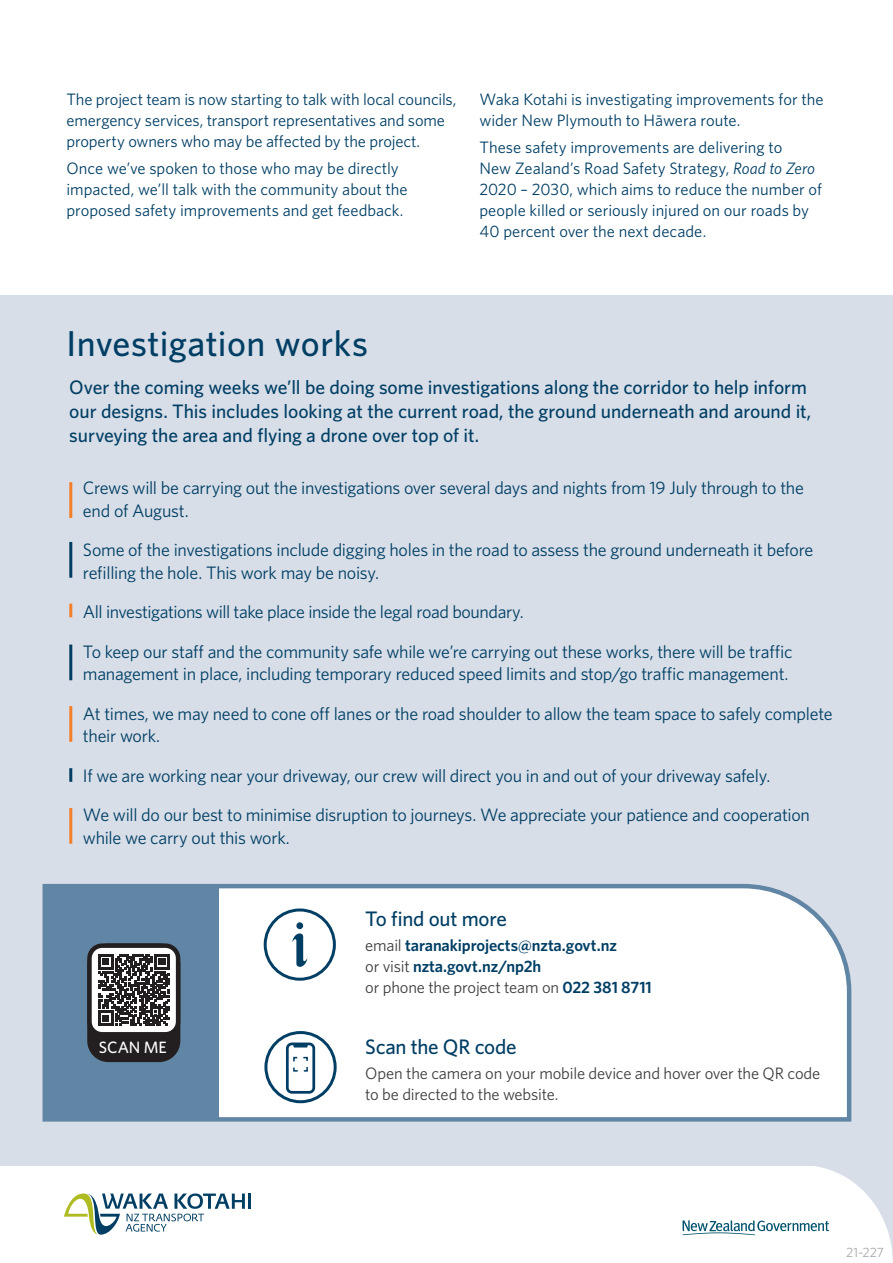
<style>
.page{position:relative;width:893px;height:1263px;background:#fff}
.page>*{position:absolute;margin:0;border:0;box-sizing:border-box;transform-origin:0 0}
.t1{font:500 36px "Whitney";letter-spacing:.01em;color:#003e64}
.t2{font:500 21px "Whitney";letter-spacing:-.01em;color:#003e64}
.t3{font:500 19.5px/24px "Whitney";letter-spacing:-.005em;color:#003e64}
.t4{font:18px/39.5px "Whitney";letter-spacing:-.015em;color:#003e64}
.t5{font:16.5px/21px "Whitney";letter-spacing:-.005em;color:#003e64}
.t6{font:600 16.5px/21px "Whitney";letter-spacing:-.005em;color:#003e64}
.t7{font:16.5px/21px "Whitney";letter-spacing:-.01em;color:#3e3e3f}
.t8{font:500 16.35px "Whitney";letter-spacing:-.005em;color:#fff}
.t9{font:13.5px "Whitney";color:#a8a9ad}
.s1{font-style:italic}
.s2{font-weight:400;color:#3e3e3f}
</style>
<div class="page">
<div style="left:0;top:295px;width:893px;height:870px;background:#d7dee8"></div>
<hr style="left:248px;top:1193px;width:3px;height:16px;background:#003e64">
<svg style="left:64px;top:1193px;width:181px;height:42px"></svg>
<svg style="left:42px;top:883px;width:810px;height:239px;background:#f4f6f8"></svg>
<div style="left:45px;top:886px;width:173px;height:233px;background:#6186a5"></div>
<div style="left:87px;top:943px;width:93px;height:119px;background:#231f20;border-radius:21px"></div>
<div style="left:89px;top:946px;width:89px;height:88px;background:#fff;border-radius:13px"></div>
<svg style="left:98px;top:954px;width:71px;height:72px"></svg>
<div style="left:87px;top:943px;width:93px;height:93px;border:4px solid #231f20;border-radius:13px"></div>
<div style="left:264px;top:908px;width:72px;height:73px;border:4px solid #003e64;border-radius:50%"></div>
<div style="left:266px;top:911px;width:68px;height:67px;background:#fff;border-radius:50%"></div>
<div style="left:265px;top:910px;width:69px;height:69px;border:1px solid #003e64;border-radius:50%"></div>
<div style="left:296px;top:922px;width:7px;height:7px;background:#003e64;border-radius:50%"></div>
<svg style="left:292px;top:933px;width:15px;height:34px"></svg>
<div style="left:264px;top:1031px;width:73px;height:72px;border:4px solid #003e64;border-radius:50%"></div>
<div style="left:267px;top:1033px;width:67px;height:68px;background:#fff;border-radius:50%"></div>
<div style="left:266px;top:1032px;width:69px;height:70px;border:1px solid #003e64;border-radius:50%"></div>
<div style="left:286px;top:1042px;width:29px;height:52px;border:3px solid #003e64;border-radius:5px"></div>
<svg style="left:293px;top:1056px;width:15px;height:16px"></svg>
<svg style="left:293px;top:1045px;width:15px;height:2px"></svg>
<svg style="left:683px;top:1165px;width:210px;height:96px"></svg>
<svg style="left:69px;top:604px;width:3px;height:13px"></svg>
<hr style="left:69px;top:482px;width:3px;height:36px;background:#f47f2a">
<hr style="left:69px;top:644px;width:3px;height:36px;background:#003e64">
<hr style="left:69px;top:706px;width:3px;height:36px;background:#f47f2a">
<hr style="left:69px;top:808px;width:3px;height:36px;background:#f47f2a">
<hr style="left:69px;top:768px;width:3px;height:14px;background:#003e64">
<hr style="left:69px;top:542px;width:3px;height:36px;background:#003e64">
<p class="t5" style="left:66px;top:88px;width:392px">The project team is now starting to talk with local councils, emergency services, transport representatives and some property owners who may be affected by the project.</p>
<p class="t5" style="left:66px;top:158px;width:343px">Once we’ve spoken to those who may be directly impacted, we’ll talk with the community about the proposed safety improvements and get feedback.</p>
<p class="t5" style="left:479px;top:88px;width:346px">Waka Kotahi is investigating improvements for the wider New Plymouth to Hāwera route.</p>
<p class="t5" style="left:479px;top:137px;width:344px">These safety improvements are delivering to<br>New Zealand’s Road Safety Strategy, <span class="s1">Road to Zero </span>2020 – 2030, which aims to reduce the number of people killed or seriously injured on our roads by 40 percent over the next decade.</p>
<h1 class="t1" style="left:66px;top:319px;width:303px">Investigation works</h1>
<p class="t3" style="left:69px;top:374px;width:744px">Over the coming weeks we’ll be doing some investigations along the corridor to help inform our designs. This includes looking at the current road, the ground underneath and around it, surveying the area and flying a drone over top of it.</p>
<p class="t4" style="left:83px;top:476px;width:723px;line-height:22.5px">Crews will be carrying out the investigations over several days and nights from 19 July through to the end of August.</p>
<p class="t4" style="left:83px;top:538px;width:732px;line-height:22.5px">Some of the investigations include digging holes in the road to assess the ground underneath it before refilling the hole. This work may be noisy.</p>
<p class="t4" style="left:83px;top:592px;width:711px">All investigations will take place inside the legal road boundary.<br>To keep our staff and the community safe while we’re carrying out these works, there will be traffic</p>
<p class="t4" style="left:83px;top:654px;width:751px">management in place, including temporary reduced speed limits and stop/go traffic management.<br>At times, we may need to cone off lanes or the road shoulder to allow the team space to safely complete</p>
<p class="t4" style="left:83px;top:716px;width:729px">their work.<br>If we are working near your driveway, our crew will direct you in and out of your driveway safely.<br>We will do our best to minimise disruption to journeys. We appreciate your patience and cooperation</p>
<p class="t4" style="left:83px;top:817px;width:208px">while we carry out this work.</p>
<p class="t8" style="left:99px;top:1037px;width:69px">SCAN ME</p>
<p class="t2" style="left:365px;top:904px;width:143px">To find out more</p>
<p class="t6" style="left:365px;top:934px;width:288px"><span class="s2">email</span> taranakiprojects@nzta.govt.nz<br><span class="s2">or visit</span> nzta.govt.nz/np2h<br><span class="s2">or phone the project team on</span> 022 381 8711</p>
<p class="t2" style="left:365px;top:1033px;width:153px">Scan the QR code</p>
<p class="t7" style="left:365px;top:1063px;width:457px">Open the camera on your mobile device and hover over the QR code to be directed to the website.</p>
<p class="t9" style="left:846px;top:1243px;width:39px">21-227</p>
</div>
